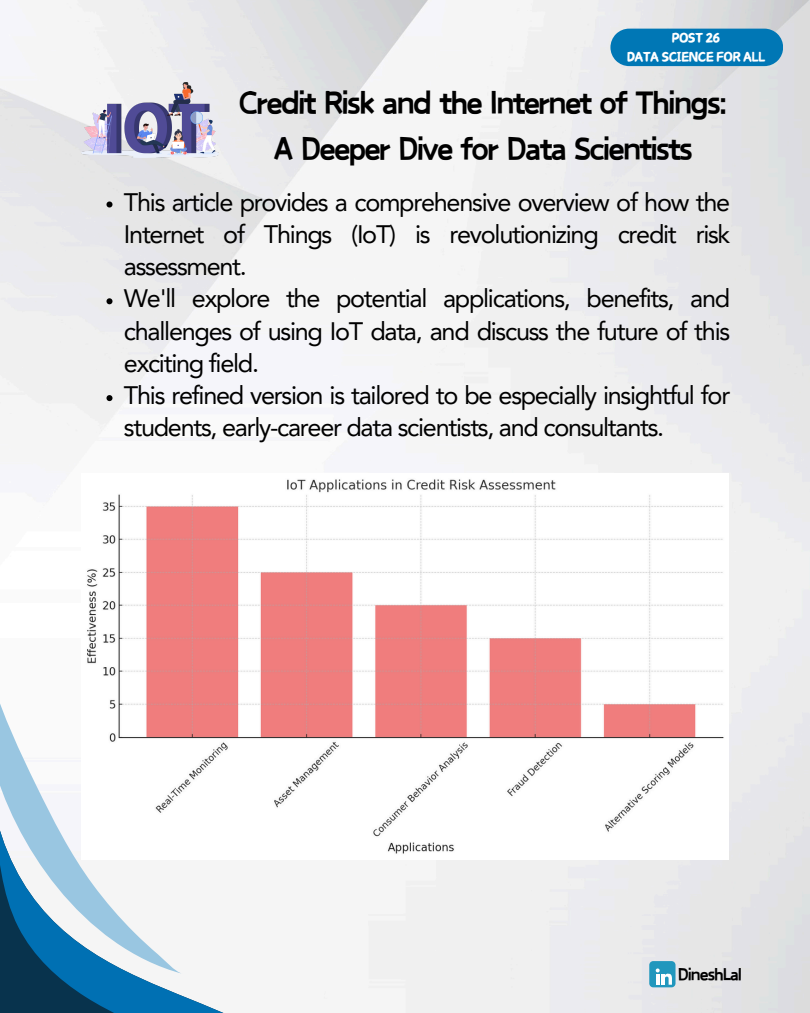
<style>
.page{position:relative;width:810px;height:1013px;background:#fff}
.page>*{position:absolute;margin:0;border:0;box-sizing:border-box;transform-origin:0 0}
.t1{font:900 35.8px/46.5px "Canva Funny";letter-spacing:-.05em;color:#000;text-align:center}
.t2{font:25.3px/32.2px "Avenir LT Pro";letter-spacing:-.05em;color:#000;text-align:justify}
.t3{font:900 19.3px "Canva Funny";letter-spacing:-.05em;color:#000}
.t4{font:14.8px "Canva Champion";letter-spacing:-.05em;color:#fff}
</style>
<div class="page">
<div style="left:649px;top:961px;width:27px;height:26px;background:#2197bd;border-radius:4px"></div>
<svg style="left:656px;top:968px;width:16px;height:16px"></svg>
<div style="left:610px;top:29px;width:173px;height:37px;background:#0077b5"></div>
<svg style="left:0;top:860px;width:316px;height:152px;fill:#f5f5f5"></svg>
<svg style="left:0;top:680px;width:183px;height:293px;fill:#f5f5f5"></svg>
<img style="left:81px;top:82px;width:138px;height:76px">
<img style="left:81px;top:478px;width:643px;height:381px">
<svg style="left:106px;top:201px;width:6px;height:6px"></svg>
<svg style="left:106px;top:298px;width:6px;height:6px"></svg>
<svg style="left:106px;top:395px;width:6px;height:6px"></svg>
<h1 class="t4" style="left:672px;top:30px;width:50px">POST 26</h1>
<p class="t4" style="left:627px;top:48px;width:140px">DATA SCIENCE FOR ALL</p>
<p class="t1" style="left:239px;top:80px;width:491px">Credit Risk and the Internet of Things:<br>A Deeper Dive for Data Scientists</p>
<p class="t2" style="left:124px;top:188px;width:608px">This article provides a comprehensive overview of how the Internet of Things (IoT) is revolutionizing credit risk assessment.</p>
<p class="t2" style="left:124px;top:285px;width:608px">We'll explore the potential applications, benefits, and challenges of using IoT data, and discuss the future of this exciting field.</p>
<p class="t2" style="left:124px;top:381px;width:608px">This refined version is tailored to be especially insightful for students, early-career data scientists, and consultants.</p>
<p class="t3" style="left:678px;top:965px;width:66px">DineshLal</p>
</div>
